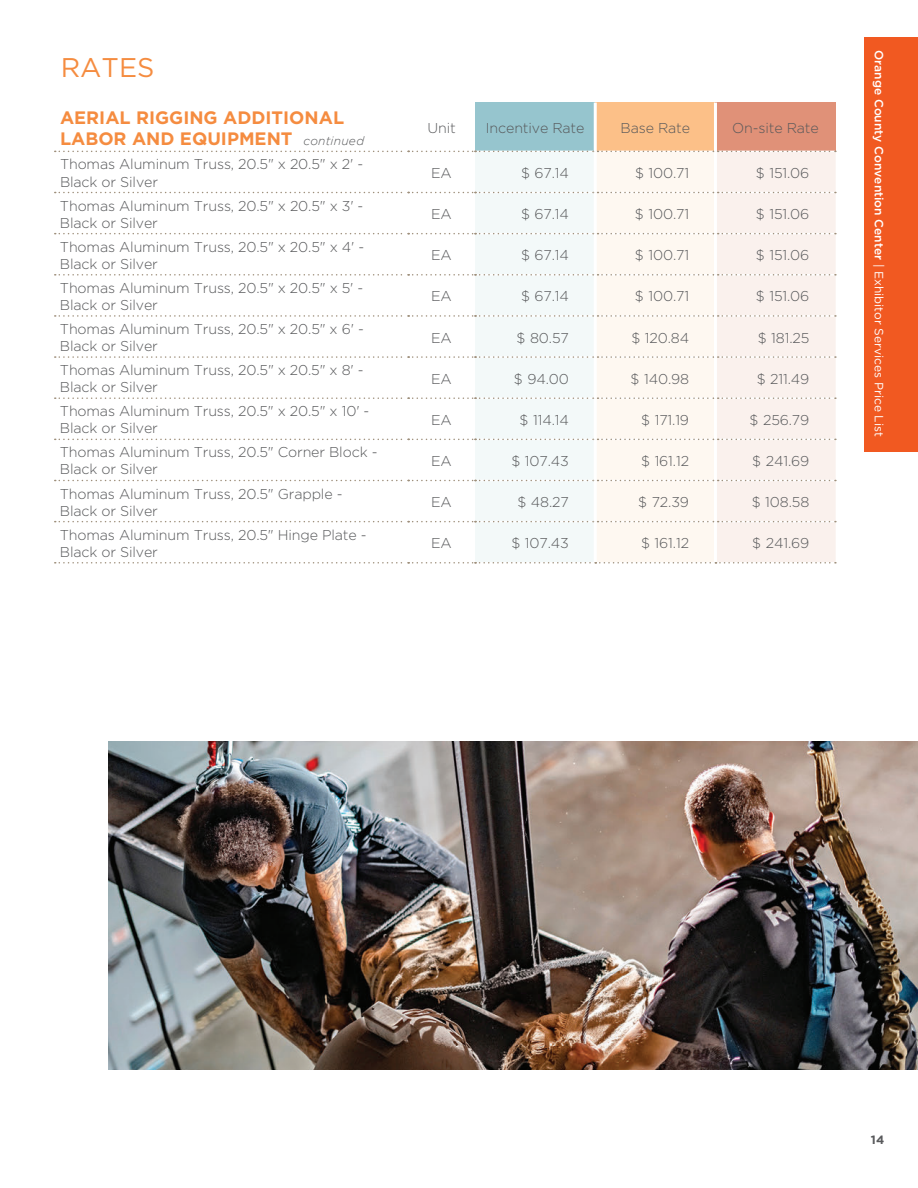
<style>
.page{position:relative;width:918px;height:1188px;background:#fff}
.page>*{position:absolute;margin:0;border:0;box-sizing:border-box;transform-origin:0 0}
.t1{font:27px "Gotham";color:#f58c40}
.t2{font:700 18px/21.6px "Gotham";color:#f58c40}
.t3{font:300 14.25px/17.1px "Gotham";letter-spacing:-.01em;color:#57585a}
.t4{font:500 12px "Gotham";color:#fff}
.t5{font:700 12px "Gotham";color:#58595b}
.s1{font-weight:400}
.s2{font-weight:300;font-style:italic;font-size:12px;color:#57585a}
</style>
<div class="page">
<div style="left:475px;top:103px;width:120px;height:48px;background:#96c5ce"></div>
<div style="left:595px;top:103px;width:120px;height:48px;background:#fcc088"></div>
<div style="left:715px;top:103px;width:121px;height:48px;background:#e09178"></div>
<div style="left:475px;top:152px;width:119px;height:410px;background:#f3f9f9"></div>
<div style="left:597px;top:152px;width:117px;height:410px;background:#fef8f1"></div>
<div style="left:717px;top:152px;width:119px;height:410px;background:#faf1ed"></div>
<svg style="left:55px;top:192px;width:781px;height:1px"></svg>
<svg style="left:55px;top:233px;width:781px;height:1px"></svg>
<svg style="left:55px;top:274px;width:781px;height:2px"></svg>
<svg style="left:55px;top:315px;width:781px;height:2px"></svg>
<svg style="left:55px;top:356px;width:781px;height:2px"></svg>
<svg style="left:55px;top:397px;width:781px;height:2px"></svg>
<svg style="left:55px;top:439px;width:781px;height:1px"></svg>
<svg style="left:55px;top:480px;width:781px;height:1px"></svg>
<svg style="left:55px;top:521px;width:781px;height:1px"></svg>
<svg style="left:55px;top:151px;width:781px;height:1px"></svg>
<hr style="left:594px;top:103px;width:3px;height:48px;background:#fff">
<hr style="left:714px;top:103px;width:3px;height:48px;background:#fff">
<svg style="left:55px;top:562px;width:781px;height:2px"></svg>
<hr style="left:594px;top:151px;width:3px;height:42px;background:#fff">
<hr style="left:714px;top:151px;width:3px;height:42px;background:#fff">
<hr style="left:594px;top:193px;width:3px;height:41px;background:#fff">
<hr style="left:714px;top:193px;width:3px;height:41px;background:#fff">
<hr style="left:594px;top:234px;width:3px;height:41px;background:#fff">
<hr style="left:714px;top:234px;width:3px;height:41px;background:#fff">
<hr style="left:594px;top:275px;width:3px;height:41px;background:#fff">
<hr style="left:714px;top:275px;width:3px;height:41px;background:#fff">
<hr style="left:594px;top:316px;width:3px;height:41px;background:#fff">
<hr style="left:714px;top:316px;width:3px;height:41px;background:#fff">
<hr style="left:594px;top:357px;width:3px;height:41px;background:#fff">
<hr style="left:714px;top:357px;width:3px;height:41px;background:#fff">
<hr style="left:594px;top:398px;width:3px;height:41px;background:#fff">
<hr style="left:714px;top:398px;width:3px;height:41px;background:#fff">
<hr style="left:594px;top:439px;width:3px;height:42px;background:#fff">
<hr style="left:714px;top:439px;width:3px;height:42px;background:#fff">
<hr style="left:594px;top:481px;width:3px;height:41px;background:#fff">
<hr style="left:714px;top:481px;width:3px;height:41px;background:#fff">
<img style="left:108px;top:742px;width:810px;height:328px">
<div style="left:864px;top:37px;width:54px;height:414px;background:#f15921"></div>
<h1 class="t1" style="left:61px;top:52px;width:95px">RATES</h1>
<p class="t4" style="left:886px;top:50px;width:388px;rotate:90deg">Orange County Convention Center <span class="s1">| Exhibitor Services Price List</span></p>
<p class="t2" style="left:60px;top:106px;width:306px">AERIAL RIGGING ADDITIONAL<br>LABOR AND EQUIPMENT <span class="s2">continued</span></p>
<p class="t3" style="left:427px;top:119px;width:30px">Unit</p>
<p class="t3" style="left:486px;top:119px;width:100px">Incentive Rate</p>
<p class="t3" style="left:621px;top:119px;width:71px">Base Rate</p>
<p class="t3" style="left:732px;top:119px;width:88px">On-site Rate</p>
<p class="t3" style="left:60px;top:156px;width:305px">Thomas Aluminum Truss, 20.5" x 20.5" x 2' -<br>Black or Silver</p>
<p class="t3" style="left:431px;top:164px;width:22px">EA</p>
<p class="t3" style="left:521px;top:164px;width:49px">$ 67.14</p>
<p class="t3" style="left:635px;top:164px;width:56px">$ 100.71</p>
<p class="t3" style="left:756px;top:164px;width:55px">$ 151.06</p>
<p class="t3" style="left:60px;top:197px;width:305px">Thomas Aluminum Truss, 20.5" x 20.5" x 3' -<br>Black or Silver</p>
<p class="t3" style="left:431px;top:205px;width:22px">EA</p>
<p class="t3" style="left:521px;top:205px;width:49px">$ 67.14</p>
<p class="t3" style="left:635px;top:205px;width:56px">$ 100.71</p>
<p class="t3" style="left:756px;top:205px;width:55px">$ 151.06</p>
<p class="t3" style="left:60px;top:238px;width:306px">Thomas Aluminum Truss, 20.5" x 20.5" x 4' -<br>Black or Silver</p>
<p class="t3" style="left:431px;top:246px;width:22px">EA</p>
<p class="t3" style="left:521px;top:246px;width:49px">$ 67.14</p>
<p class="t3" style="left:635px;top:246px;width:56px">$ 100.71</p>
<p class="t3" style="left:756px;top:246px;width:55px">$ 151.06</p>
<p class="t3" style="left:60px;top:279px;width:305px">Thomas Aluminum Truss, 20.5" x 20.5" x 5' -<br>Black or Silver</p>
<p class="t3" style="left:431px;top:288px;width:22px">EA</p>
<p class="t3" style="left:521px;top:288px;width:49px">$ 67.14</p>
<p class="t3" style="left:635px;top:288px;width:56px">$ 100.71</p>
<p class="t3" style="left:756px;top:288px;width:55px">$ 151.06</p>
<p class="t3" style="left:60px;top:320px;width:305px">Thomas Aluminum Truss, 20.5" x 20.5" x 6' -<br>Black or Silver</p>
<p class="t3" style="left:431px;top:329px;width:22px">EA</p>
<p class="t3" style="left:517px;top:329px;width:54px">$ 80.57</p>
<p class="t3" style="left:631px;top:329px;width:59px">$ 120.84</p>
<p class="t3" style="left:758px;top:329px;width:53px">$ 181.25</p>
<p class="t3" style="left:60px;top:361px;width:305px">Thomas Aluminum Truss, 20.5" x 20.5" x 8' -<br>Black or Silver</p>
<p class="t3" style="left:431px;top:370px;width:22px">EA</p>
<p class="t3" style="left:514px;top:370px;width:57px">$ 94.00</p>
<p class="t3" style="left:631px;top:370px;width:60px">$ 140.98</p>
<p class="t3" style="left:757px;top:370px;width:54px">$ 211.49</p>
<p class="t3" style="left:60px;top:402px;width:311px">Thomas Aluminum Truss, 20.5" x 20.5" x 10' -<br>Black or Silver</p>
<p class="t3" style="left:431px;top:411px;width:22px">EA</p>
<p class="t3" style="left:520px;top:411px;width:51px">$ 114.14</p>
<p class="t3" style="left:641px;top:411px;width:49px">$ 171.19</p>
<p class="t3" style="left:750px;top:411px;width:61px">$ 256.79</p>
<p class="t3" style="left:60px;top:444px;width:319px">Thomas Aluminum Truss, 20.5" Corner Block -<br>Black or Silver</p>
<p class="t3" style="left:431px;top:452px;width:22px">EA</p>
<p class="t3" style="left:511px;top:452px;width:59px">$ 107.43</p>
<p class="t3" style="left:641px;top:452px;width:49px">$ 161.12</p>
<p class="t3" style="left:752px;top:452px;width:58px">$ 241.69</p>
<p class="t3" style="left:60px;top:485px;width:284px">Thomas Aluminum Truss, 20.5" Grapple -<br>Black or Silver</p>
<p class="t3" style="left:431px;top:493px;width:22px">EA</p>
<p class="t3" style="left:517px;top:493px;width:53px">$ 48.27</p>
<p class="t3" style="left:638px;top:493px;width:52px">$ 72.39</p>
<p class="t3" style="left:752px;top:493px;width:59px">$ 108.58</p>
<p class="t3" style="left:60px;top:526px;width:308px">Thomas Aluminum Truss, 20.5" Hinge Plate -<br>Black or Silver</p>
<p class="t3" style="left:431px;top:534px;width:22px">EA</p>
<p class="t3" style="left:511px;top:534px;width:59px">$ 107.43</p>
<p class="t3" style="left:641px;top:534px;width:49px">$ 161.12</p>
<p class="t3" style="left:752px;top:534px;width:59px">$ 241.69</p>
<p class="t5" style="left:871px;top:1133px;width:15px">14</p>
</div>
